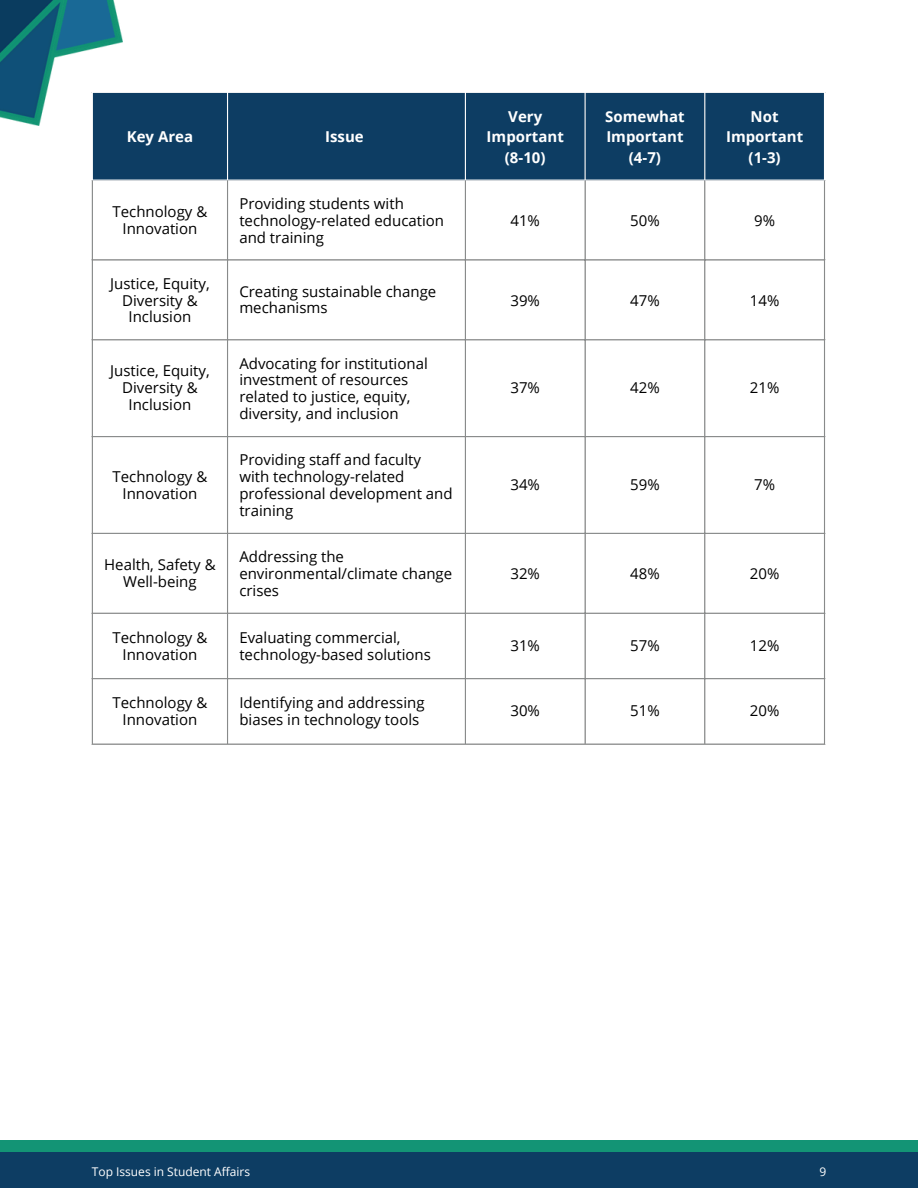
<style>
.page{position:relative;width:918px;height:1188px;background:#fff}
.page>*{position:absolute;margin:0;border:0;box-sizing:border-box;transform-origin:0 0}
.t1{font:15px/16.8px "Open Sans";color:#000;text-align:center}
.t2{font:700 15px/20.2px "Open Sans";color:#fff;text-align:center}
.t3{font:12px "Open Sans";color:#fff}
</style>
<div class="page">
<div style="left:0;top:1151px;width:918px;height:37px;background:#0d3d63"></div>
<div style="left:0;top:1140px;width:918px;height:11px;background:#139475"></div>
<div style="left:93px;top:93px;width:731px;height:87px;background:#0d3d63"></div>
<hr style="left:227px;top:93px;width:1px;height:87px;background:#fff">
<hr style="left:465px;top:93px;width:1px;height:87px;background:#fff">
<hr style="left:585px;top:93px;width:1px;height:87px;background:#fff">
<hr style="left:704px;top:93px;width:1px;height:87px;background:#fff">
<hr style="left:92px;top:181px;width:1px;height:563px;background:#888a8a">
<hr style="left:227px;top:181px;width:1px;height:563px;background:#888a8a">
<hr style="left:465px;top:181px;width:1px;height:563px;background:#888a8a">
<hr style="left:585px;top:181px;width:1px;height:563px;background:#888a8a">
<hr style="left:704px;top:181px;width:1px;height:563px;background:#888a8a">
<hr style="left:824px;top:181px;width:1px;height:563px;background:#888a8a">
<hr style="left:92px;top:259px;width:733px;height:2px;background:#888a8a">
<hr style="left:92px;top:339px;width:733px;height:1px;background:#888a8a">
<hr style="left:92px;top:436px;width:733px;height:1px;background:#888a8a">
<hr style="left:92px;top:533px;width:733px;height:1px;background:#888a8a">
<hr style="left:92px;top:613px;width:733px;height:1px;background:#888a8a">
<hr style="left:92px;top:678px;width:733px;height:1px;background:#888a8a">
<hr style="left:92px;top:744px;width:733px;height:1px;background:#888a8a">
<img style="left:0;top:0;width:164px;height:164px">
<p class="t2" style="left:127px;top:126px;width:68px">Key Area</p>
<p class="t2" style="left:325px;top:126px;width:40px">Issue</p>
<p class="t1" style="left:113px;top:202px;width:96px">Technology &amp;<br>Innovation</p>
<p class="t1" style="left:239px;top:195px;width:206px;text-align:left">Providing students with technology-related education and training</p>
<p class="t2" style="left:487px;top:106px;width:79px">Very<br>Important</p>
<p class="t2" style="left:505px;top:147px;width:42px">(8-10)</p>
<p class="t2" style="left:605px;top:106px;width:81px;text-align:left">Somewhat<br>Important</p>
<p class="t2" style="left:629px;top:147px;width:34px">(4-7)</p>
<p class="t2" style="left:726px;top:106px;width:79px">Not<br>Important (1-3)</p>
<p class="t1" style="left:511px;top:211px;width:31px">41%</p>
<p class="t1" style="left:630px;top:211px;width:31px">50%</p>
<p class="t1" style="left:754px;top:211px;width:22px">9%</p>
<p class="t1" style="left:110px;top:274px;width:101px">Justice, Equity,<br>Diversity &amp;<br>Inclusion</p>
<p class="t1" style="left:239px;top:282px;width:199px;text-align:left">Creating sustainable change mechanisms</p>
<p class="t1" style="left:511px;top:291px;width:31px">39%</p>
<p class="t1" style="left:630px;top:291px;width:31px">47%</p>
<p class="t1" style="left:750px;top:291px;width:31px">14%</p>
<p class="t1" style="left:110px;top:362px;width:101px">Justice, Equity,<br>Diversity &amp;<br>Inclusion</p>
<p class="t1" style="left:239px;top:354px;width:190px;text-align:left">Advocating for institutional investment of resources related to justice, equity, diversity, and inclusion</p>
<p class="t1" style="left:113px;top:468px;width:96px">Technology &amp;<br>Innovation</p>
<p class="t1" style="left:239px;top:451px;width:215px;text-align:left">Providing staff and faculty with technology-related professional development and training</p>
<p class="t1" style="left:104px;top:556px;width:113px">Health, Safety &amp;<br>Well-being</p>
<p class="t1" style="left:239px;top:548px;width:214px;text-align:left">Addressing the environmental/climate change crises</p>
<p class="t1" style="left:511px;top:379px;width:31px">37%</p>
<p class="t1" style="left:630px;top:379px;width:31px">42%</p>
<p class="t1" style="left:750px;top:379px;width:31px">21%</p>
<p class="t1" style="left:511px;top:476px;width:31px">34%</p>
<p class="t1" style="left:630px;top:476px;width:31px">59%</p>
<p class="t1" style="left:754px;top:476px;width:22px">7%</p>
<p class="t1" style="left:511px;top:565px;width:31px">32%</p>
<p class="t1" style="left:630px;top:565px;width:31px">48%</p>
<p class="t1" style="left:750px;top:565px;width:31px">20%</p>
<p class="t1" style="left:113px;top:629px;width:96px">Technology &amp;<br>Innovation</p>
<p class="t1" style="left:239px;top:629px;width:193px;text-align:left">Evaluating commercial, technology-based solutions</p>
<p class="t1" style="left:511px;top:637px;width:31px">31%</p>
<p class="t1" style="left:630px;top:637px;width:31px">57%</p>
<p class="t1" style="left:750px;top:637px;width:31px">12%</p>
<p class="t1" style="left:113px;top:694px;width:96px">Technology &amp;<br>Innovation</p>
<p class="t1" style="left:239px;top:694px;width:187px;text-align:left">Identifying and addressing biases in technology tools</p>
<p class="t1" style="left:511px;top:702px;width:31px">30%</p>
<p class="t1" style="left:630px;top:702px;width:31px">51%</p>
<p class="t1" style="left:750px;top:702px;width:31px">20%</p>
<p class="t3" style="left:92px;top:1163px;width:160px">Top Issues in Student Affairs</p>
<h1 class="t3" style="left:819px;top:1163px;width:8px">9</h1>
</div>
